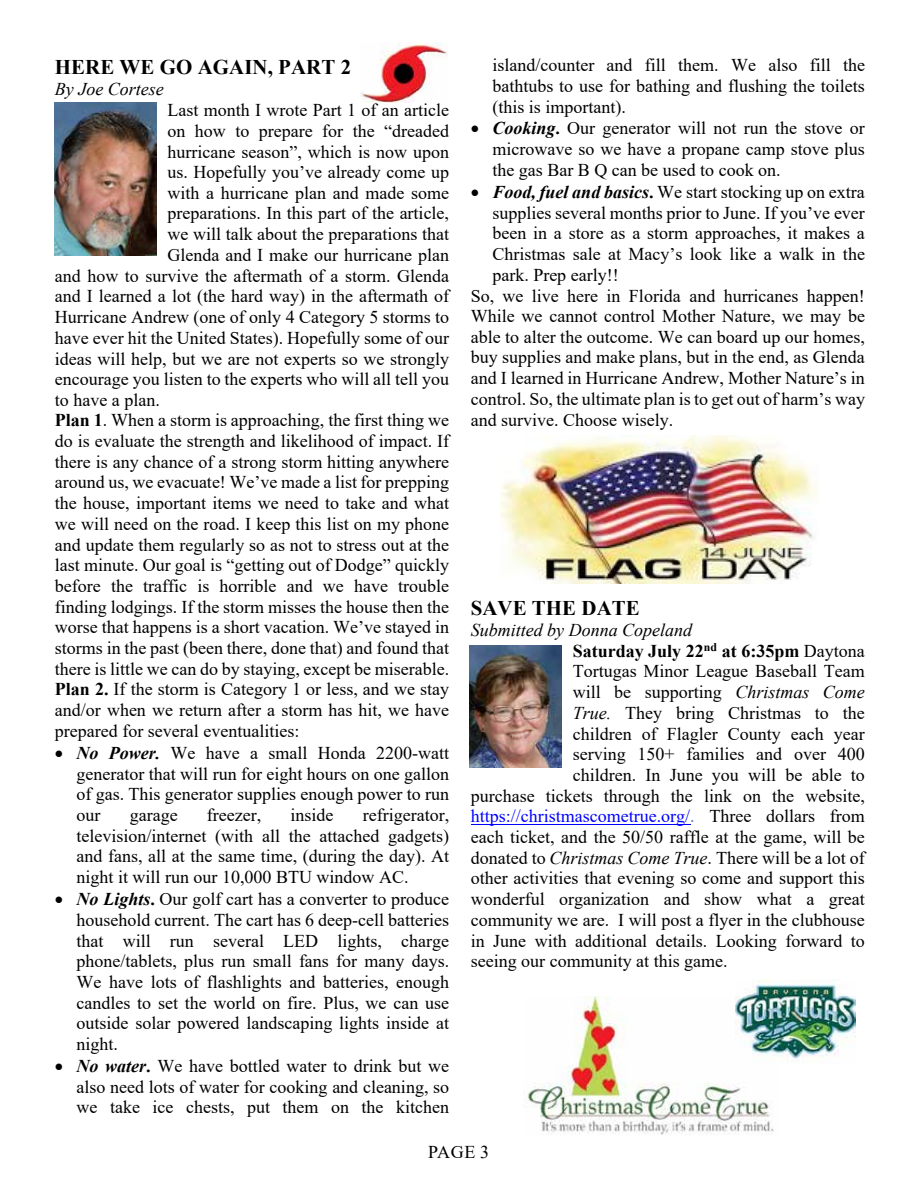
<style>
.page{position:relative;width:918px;height:1188px;background:#fff}
.page>*{position:absolute;margin:0;border:0;box-sizing:border-box;transform-origin:0 0}
.t1{font:700 20.85px "Times New Roman";letter-spacing:.005em;color:#000}
.t2{font:18px/20.7px "Times New Roman";color:#000;text-align:justify}
.t3{font:18px "Times New Roman";color:#00f}
.t4{font:italic 18px "Times New Roman";color:#000}
.t5{font:700 18px "Times New Roman";color:#000}
.s1{font-weight:700}
.s2{font-weight:700;font-style:italic}
.s3{font-weight:400}
.s4{font-style:italic}
.s5{color:#4472c4}
.s6{color:#000}
</style>
<div class="page">
<hr style="left:471px;top:824px;width:219px;height:1px;background:#00f">
<img style="left:55px;top:102px;width:102px;height:153px">
<img style="left:527px;top:997px;width:247px;height:138px">
<img style="left:735px;top:980px;width:121px;height:84px">
<img style="left:469px;top:646px;width:93px;height:122px">
<img style="left:361px;top:43px;width:86px;height:59px">
<img style="left:500px;top:435px;width:319px;height:148px">
<p class="t1" style="left:55px;top:52px;width:298px">HERE WE GO AGAIN, PART 2</p>
<p class="t4" style="left:55px;top:77px;width:110px">By Joe Cortese</p>
<p class="t2" style="left:167px;top:99px;width:283px">Last month I wrote Part 1 of an article</p>
<p class="t2" style="left:167px;top:120px;width:283px">on how to prepare for the “dreaded</p>
<p class="t2" style="left:167px;top:141px;width:283px">hurricane season”, which is now upon</p>
<p class="t2" style="left:167px;top:161px;width:283px">us. Hopefully you’ve already come up</p>
<p class="t2" style="left:167px;top:182px;width:283px">with a hurricane plan and made some</p>
<p class="t2" style="left:167px;top:203px;width:283px">preparations. In this part of the article,</p>
<p class="t2" style="left:167px;top:223px;width:283px">we will talk about the preparations that</p>
<p class="t2" style="left:167px;top:244px;width:283px">Glenda and I make our hurricane plan</p>
<p class="t2" style="left:55px;top:265px;width:396px">and how to survive the aftermath of a storm. Glenda</p>
<p class="t2" style="left:55px;top:285px;width:396px">and I learned a lot (the hard way) in the aftermath of</p>
<p class="t2" style="left:55px;top:306px;width:396px">Hurricane Andrew (one of only 4 Category 5 storms to</p>
<p class="t2" style="left:55px;top:327px;width:396px">have ever hit the United States). Hopefully some of our</p>
<p class="t2" style="left:55px;top:348px;width:396px">ideas will help, but we are not experts so we strongly</p>
<p class="t2" style="left:55px;top:368px;width:396px">encourage you listen to the experts who will all tell you</p>
<p class="t2" style="left:55px;top:389px;width:106px">to have a plan.</p>
<p class="t2" style="left:55px;top:410px;width:396px"><span class="s1">Plan 1</span>. When a storm is approaching, the first thing we</p>
<p class="t2" style="left:55px;top:430px;width:396px">do is evaluate the strength and likelihood of impact. If</p>
<p class="t2" style="left:55px;top:451px;width:396px">there is any chance of a strong storm hitting anywhere</p>
<p class="t2" style="left:55px;top:471px;width:396px">around us, we evacuate! We’ve made a list for prepping</p>
<p class="t2" style="left:55px;top:492px;width:396px">the house, important items we need to take and what</p>
<p class="t2" style="left:55px;top:513px;width:396px">we will need on the road. I keep this list on my phone</p>
<p class="t2" style="left:55px;top:534px;width:396px">and update them regularly so as not to stress out at the</p>
<p class="t2" style="left:55px;top:554px;width:396px">last minute. Our goal is “getting out of Dodge” quickly</p>
<p class="t2" style="left:55px;top:575px;width:396px">before the traffic is horrible and we have trouble</p>
<p class="t2" style="left:55px;top:596px;width:396px">finding lodgings. If the storm misses the house then the</p>
<p class="t2" style="left:55px;top:617px;width:396px">worse that happens is a short vacation. We’ve stayed in</p>
<p class="t2" style="left:55px;top:637px;width:396px">storms in the past (been there, done that) and found that</p>
<p class="t2" style="left:55px;top:658px;width:396px">there is little we can do by staying, except be miserable.</p>
<p class="t2" style="left:55px;top:678px;width:396px"><span class="s1">Plan 2.</span> If the storm is Category 1 or less, and we stay</p>
<p class="t2" style="left:55px;top:699px;width:396px">and/or when we return after a storm has hit, we have</p>
<p class="t2" style="left:55px;top:720px;width:246px">prepared for several eventualities:</p>
<p class="t2" style="left:77px;top:742px;width:374px;text-indent:-22px">• <span class="s2">No Power.</span> We have a small Honda 2200-watt generator that will run for eight hours on one gallon of gas. This generator supplies enough power to run our</p>
<p class="t2" style="left:77px;top:804px;width:374px;text-indent:286px">refrigerator, television/internet (with all the attached gadgets) and fans, all at the same time, (during the day). At night it will run our 10,000 BTU window AC.</p>
<p class="t2" style="left:77px;top:888px;width:374px;text-indent:-22px">• <span class="s2">No Lights</span><span class="s1">.</span> Our golf cart has a converter to produce household current. The cart has 6 deep-cell batteries that will run several LED lights, charge phone/tablets, plus run small fans for many days.<br>We have lots of flashlights and batteries, enough candles to set the world on fire. Plus, we can use outside solar powered landscaping lights inside at night.</p>
<p class="t2" style="left:77px;top:1055px;width:374px;text-indent:-22px">• <span class="s2">No water</span><span class="s1">.</span> We have bottled water to drink but we also need lots of water for cooking and cleaning, so we take ice chests, put them on the kitchen</p>
<p class="t2" style="left:130px;top:804px;width:49px">garage</p>
<p class="t2" style="left:207px;top:804px;width:56px">freezer,</p>
<p class="t2" style="left:291px;top:804px;width:45px">inside</p>
<p class="t2" style="left:492px;top:54px;width:374px">island/counter and fill them. We also fill the bathtubs to use for bathing and flushing the toilets (this is important).</p>
<p class="t2" style="left:492px;top:118px;width:374px;text-indent:-22px">• <span class="s2">Cooking</span><span class="s1">.</span> Our generator will not run the stove or microwave so we have a propane camp stove plus the gas Bar B Q can be used to cook on.</p>
<p class="t2" style="left:471px;top:181px;width:396px">• <span class="s2">Food, fuel and basics</span><span class="s1">.</span> We start stocking up on extra</p>
<p class="t2" style="left:492px;top:202px;width:374px">supplies several months prior to June. If you’ve ever</p>
<p class="t2" style="left:492px;top:222px;width:374px">been in a store as a storm approaches, it makes a</p>
<p class="t2" style="left:492px;top:243px;width:374px">Christmas sale at Macy’s look like a walk in the</p>
<p class="t2" style="left:492px;top:264px;width:128px">park. Prep early!!</p>
<p class="t2" style="left:471px;top:285px;width:396px">So, we live here in Florida and hurricanes happen!</p>
<p class="t2" style="left:471px;top:305px;width:396px">While we cannot control Mother Nature, we may be</p>
<p class="t2" style="left:471px;top:326px;width:396px">able to alter the outcome. We can board up our homes,</p>
<p class="t2" style="left:471px;top:347px;width:396px">buy supplies and make plans, but in the end, as Glenda</p>
<p class="t2" style="left:471px;top:367px;width:396px">and I learned in Hurricane Andrew, Mother Nature’s in</p>
<p class="t2" style="left:471px;top:388px;width:396px">control. So, the ultimate plan is to get out of harm’s way</p>
<p class="t2" style="left:471px;top:409px;width:204px">and survive. Choose wisely.</p>
<p class="t1" style="left:471px;top:593px;width:171px">SAVE THE DATE</p>
<p class="t4" style="left:471px;top:618px;width:223px">Submitted by Donna Copeland</p>
<p class="t5" style="left:573px;top:638px;width:294px">Saturday July 22<sup>nd</sup> at 6:35pm <span class="s3">Daytona</span></p>
<p class="t2" style="left:573px;top:660px;width:294px">Tortugas Minor League Baseball Team</p>
<p class="t2" style="left:573px;top:681px;width:294px">will be supporting <span class="s4">Christmas Come</span></p>
<p class="t2" style="left:573px;top:702px;width:294px"><span class="s4">True.</span> They bring Christmas to the</p>
<p class="t2" style="left:573px;top:723px;width:294px">children of Flagler County each year</p>
<p class="t2" style="left:573px;top:743px;width:294px">serving 150+ families and over 400</p>
<p class="t2" style="left:573px;top:764px;width:294px">children. In June you will be able to</p>
<p class="t2" style="left:471px;top:785px;width:396px">purchase tickets through the link on the website,</p>
<p class="t3" style="left:471px;top:804px;width:396px">https://christmascometrue.org/<span class="s5">.</span> <span class="s6">Three dollars from</span></p>
<p class="t2" style="left:471px;top:826px;width:396px">each ticket, and the 50/50 raffle at the game, will be</p>
<p class="t2" style="left:471px;top:847px;width:396px">donated to <span class="s4">Christmas Come True</span>. There will be a lot of</p>
<p class="t2" style="left:471px;top:867px;width:396px">other activities that evening so come and support this</p>
<p class="t2" style="left:471px;top:888px;width:396px">wonderful organization and show what a great</p>
<p class="t2" style="left:471px;top:909px;width:396px">community we are. I will post a flyer in the clubhouse</p>
<p class="t2" style="left:471px;top:930px;width:396px">in June with additional details. Looking forward to</p>
<p class="t2" style="left:471px;top:950px;width:258px">seeing our community at this game.</p>
<p class="t2" style="left:428px;top:1141px;width:63px">PAGE 3</p>
</div>
